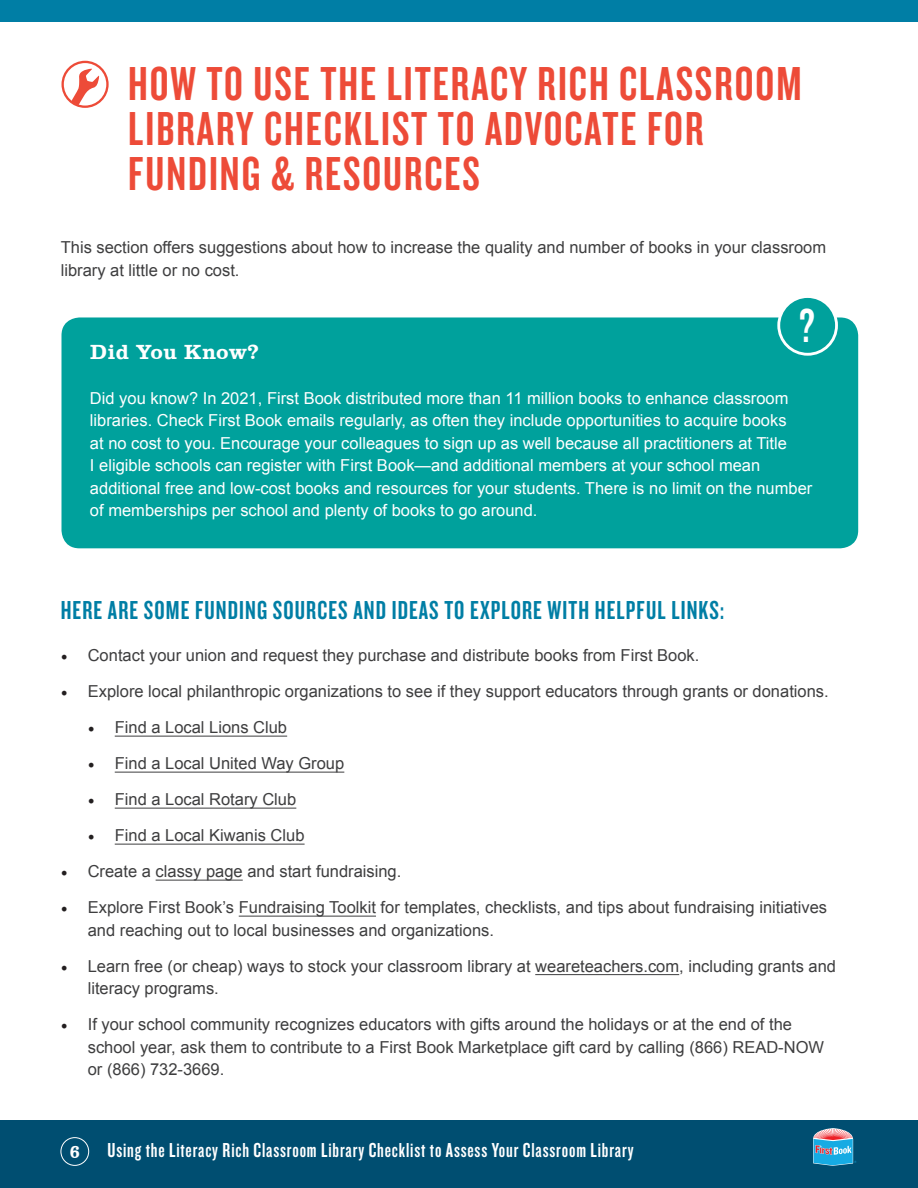
<style>
.page{position:relative;width:918px;height:1188px;background:#fff}
.page>*{position:absolute;margin:0;border:0;box-sizing:border-box;transform-origin:0 0}
.t1{font:49.5px/45px "Knockout 48 Featherweight";letter-spacing:.04em;color:#ed4b38}
.t2{font:49.5px "Knockout 48 Featherweight";color:#fff}
.t3{font:27px "Knockout 48 Featherweight";letter-spacing:.04em;color:#007ea5}
.t4{font:21px "Knockout 48 Featherweight";letter-spacing:.04em;color:#fff}
.t5{font:21px "Clarendon";letter-spacing:.01em;color:#fff}
.t6{font:18px "Clarendon";color:#fff}
.t7{font:16.5px/22.5px "Arial";color:#3e3e3f}
.t8{font:16.5px/22.5px "Arial";color:#fff}
.s1{font-family:"Minion Pro";font-size:18px;color:#231f20}
</style>
<div class="page">
<div style="left:0;top:0;width:918px;height:22px;background:#007ea5"></div>
<div style="left:0;top:1120px;width:918px;height:68px;background:#004e71"></div>
<svg style="left:813px;top:1128px;width:43px;height:38px;background:#619cbd"></svg>
<div style="left:61px;top:1137px;width:28px;height:29px;border:1px solid #fff;border-radius:50%"></div>
<hr style="left:115px;top:736px;width:172px;height:1px;background:#3e3e3f">
<hr style="left:115px;top:772px;width:229px;height:1px;background:#3e3e3f">
<hr style="left:115px;top:808px;width:181px;height:1px;background:#3e3e3f">
<hr style="left:115px;top:844px;width:190px;height:1px;background:#3e3e3f">
<hr style="left:156px;top:880px;width:87px;height:1px;background:#3e3e3f">
<hr style="left:239px;top:916px;width:137px;height:1px;background:#3e3e3f">
<hr style="left:535px;top:974px;width:144px;height:1px;background:#3e3e3f">
<div style="left:62px;top:317px;width:796px;height:231px;background:#00a19c;border-radius:18px"></div>
<div style="left:779px;top:297px;width:58px;height:57px;background:#00a19c;border-radius:50%"></div>
<div style="left:777px;top:295px;width:61px;height:61px;border:3px solid #fff;border-radius:50%"></div>
<div style="left:61px;top:61px;width:48px;height:47px;border:2px solid #ed4b38;border-radius:50%"></div>
<svg style="left:71px;top:69px;width:28px;height:36px"></svg>
<p class="t1" style="left:128px;top:60px;width:675px">HOW TO USE THE LITERACY RICH CLASSROOM<br>LIBRARY CHECKLIST TO ADVOCATE FOR</p>
<p class="t1" style="left:128px;top:150px;width:353px">FUNDING &amp; RESOURCES</p>
<p class="t7" style="left:61px;top:236px;width:767px">This section offers suggestions about how to increase the quality and number of books in your classroom library at little or no cost.</p>
<p class="t2" style="left:800px;top:296px;width:17px">?</p>
<p class="t5" style="left:90px;top:340px;width:171px">Did You Know?</p>
<p class="t8" style="left:90px;top:387px;width:724px">Did you know? In 2021, First Book distributed more than 11 million books to enhance classroom libraries. Check First Book emails regularly, as often they include opportunities to acquire books<br>at no cost to you. Encourage your colleagues to sign up as well because all practitioners at Title<br>I eligible schools can register with First Book—and additional members at your school mean additional free and low-cost books and resources for your students. There is no limit on the number of memberships per school and plenty of books to go around.</p>
<p class="t3" style="left:61px;top:593px;width:665px">HERE ARE SOME FUNDING SOURCES AND IDEAS TO EXPLORE WITH HELPFUL LINKS:</p>
<p class="t7" style="left:61px;top:645px;width:640px"><span class="s1">•</span> Contact your union and request they purchase and distribute books from First Book.</p>
<p class="t7" style="left:61px;top:681px;width:770px"><span class="s1">•</span> Explore local philanthropic organizations to see if they support educators through grants or donations.</p>
<p class="t7" style="left:88px;top:717px;width:201px"><span class="s1">•</span> Find a Local Lions Club</p>
<p class="t7" style="left:88px;top:753px;width:258px"><span class="s1">•</span> Find a Local United Way Group</p>
<p class="t7" style="left:88px;top:789px;width:210px"><span class="s1">•</span> Find a Local Rotary Club</p>
<p class="t7" style="left:88px;top:825px;width:218px"><span class="s1">•</span> Find a Local Kiwanis Club</p>
<p class="t7" style="left:61px;top:861px;width:342px"><span class="s1">•</span> Create a classy page and start fundraising.</p>
<p class="t7" style="left:88px;top:897px;width:741px;text-indent:-27px"><span class="s1">•</span> Explore First Book’s Fundraising Toolkit for templates, checklists, and tips about fundraising initiatives and reaching out to local businesses and organizations.</p>
<p class="t7" style="left:88px;top:955px;width:750px;text-indent:-27px"><span class="s1">•</span> Learn free (or cheap) ways to stock your classroom library at weareteachers.com, including grants and literacy programs.</p>
<p class="t7" style="left:88px;top:1014px;width:738px;text-indent:-27px"><span class="s1">•</span> If your school community recognizes educators with gifts around the holidays or at the end of the school year, ask them to contribute to a First Book Marketplace gift card by calling (866) READ-NOW or (866) 732-3669.</p>
<p class="t6" style="left:70px;top:1141px;width:12px">6</p>
<p class="t4" style="left:108px;top:1138px;width:528px">Using the Literacy Rich Classroom Library Checklist to Assess Your Classroom Library</p>
</div>
